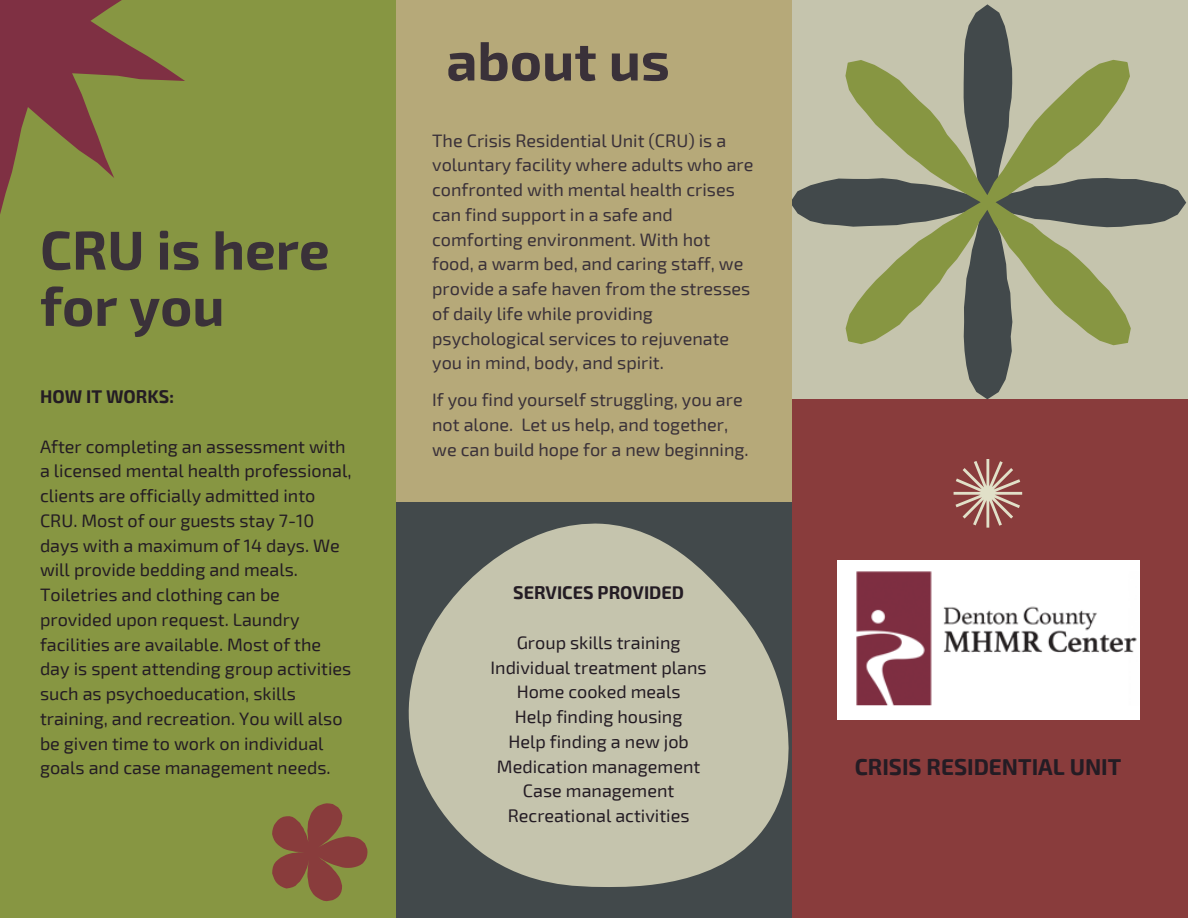
<style>
.page{position:relative;width:1188px;height:918px;background:#893c3c}
.page>*{position:absolute;margin:0;border:0;box-sizing:border-box;transform-origin:0 0}
.t1{font:700 54.75px/56.2px "Exo 2";color:#3a3139}
.t2{font:700 22.5px "Exo 2";color:#241c24}
.t3{font:18px/24.8px "Exo 2";color:#241c24;text-align:center}
.t4{font:18px/24.8px "Exo 2";color:#3a3139}
.t5{font:700 18px "Exo 2";color:#241c24}
</style>
<div class="page">
<svg style="left:792px;top:0;width:396px;height:400px;background:#a3a688"></svg>
<div style="left:0;top:0;width:396px;height:918px;background:#879642"></div>
<div style="left:396px;top:0;width:396px;height:918px;background:#42494b"></div>
<svg style="left:0;top:0;width:185px;height:214px"></svg>
<div style="left:396px;top:0;width:396px;height:502px;background:#b6a979"></div>
<svg style="left:954px;top:459px;width:68px;height:69px"></svg>
<svg style="left:409px;top:523px;width:380px;height:364px;fill:#c5c4ad"></svg>
<img style="left:837px;top:560px;width:303px;height:160px">
<svg style="left:272px;top:803px;width:96px;height:98px"></svg>
<h1 class="t1" style="left:40px;top:219px;width:291px">CRU is here for you</h1>
<p class="t5" style="left:40px;top:385px;width:135px">HOW IT WORKS:</p>
<p class="t3" style="left:40px;top:433px;width:313px;text-align:left">After completing an assessment with a licensed mental health professional, clients are officially admitted into CRU. Most of our guests stay 7-10 days with a maximum of 14 days. We will provide bedding and meals.<br>Toiletries and clothing can be provided upon request. Laundry facilities are available. Most of the day is spent attending group activities such as psychoeducation, skills training, and recreation. You will also be given time to work on individual goals and case management needs.</p>
<h1 class="t1" style="left:446px;top:30px;width:225px">about us</h1>
<p class="t4" style="left:432px;top:127px;width:323px">The Crisis Residential Unit (CRU) is a voluntary facility where adults who are confronted with mental health crises can find support in a safe and comforting environment. With hot food, a warm bed, and caring staff, we provide a safe haven from the stresses of daily life while providing psychological services to rejuvenate you in mind, body, and spirit.</p>
<p class="t4" style="left:432px;top:386px;width:318px">If you find yourself struggling, you are not alone. Let us help, and together, we can build hope for a new beginning.</p>
<p class="t5" style="left:513px;top:581px;width:172px">SERVICES PROVIDED</p>
<p class="t3" style="left:491px;top:629px;width:218px">Group skills training<br>Individual treatment plans<br>Home cooked meals<br>Help finding housing<br>Help finding a new job<br>Medication management<br>Case management<br>Recreational activities</p>
<p class="t2" style="left:855px;top:752px;width:268px">CRISIS RESIDENTIAL UNIT</p>
</div>
